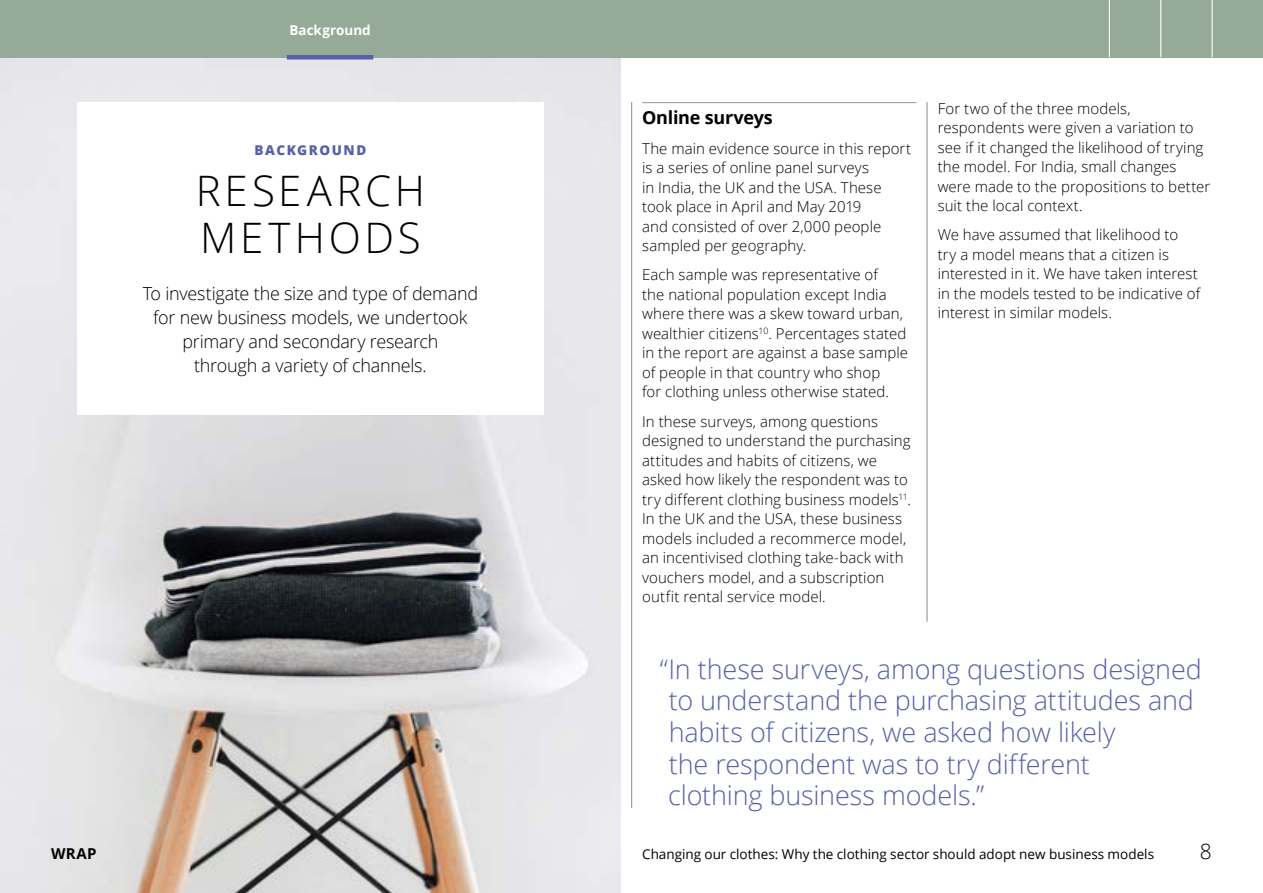
<style>
.page{position:relative;width:1263px;height:893px;background:#fff}
.page>*{position:absolute;margin:0;border:0;box-sizing:border-box;transform-origin:0 0}
.t1{font:300 42px/46.5px "Open Sans";letter-spacing:.09em;color:#000}
.t2{font:300 27px/31.5px "Open Sans";letter-spacing:-.005em;color:#5960a8}
.t3{font:300 21px "Open Sans";color:#000}
.t4{font:300 18px/24px "Open Sans";letter-spacing:-.015em;color:#000;text-align:center}
.t5{font:700 18px "Open Sans";letter-spacing:-.015em;color:#000}
.t6{font:300 15px/19.5px "Open Sans";letter-spacing:.005em;color:#000}
.t7{font:700 15px "Open Sans";color:#000}
.t8{font:13.5px "Open Sans";color:#000}
.t9{font:800 13.5px "Open Sans";letter-spacing:.115em;color:#5960a8}
.t10{font:700 13.5px "Open Sans";color:#fff}
</style>
<div class="page">
<img style="left:0;top:57px;width:621px;height:836px">
<hr style="left:642px;top:102px;width:274px;height:1px;background:#96aa99">
<div style="left:77px;top:102px;width:467px;height:313px;background:#fff"></div>
<hr style="left:927px;top:102px;width:1px;height:520px;background:#848b8c">
<hr style="left:631px;top:102px;width:1px;height:706px;background:#848b8c">
<div style="left:0;top:0;width:1263px;height:57px;background:#96aa99"></div>
<hr style="left:1160px;top:0;width:1px;height:57px;background:#fff">
<hr style="left:1211px;top:0;width:2px;height:57px;background:#fff">
<hr style="left:1109px;top:0;width:1px;height:57px;background:#fff">
<div style="left:287px;top:55px;width:86px;height:5px;background:#5960a8"></div>
<p class="t10" style="left:289px;top:20px;width:83px">Background</p>
<p class="t9" style="left:255px;top:140px;width:113px">BACKGROUND</p>
<h1 class="t1" style="left:196px;top:167px;width:231px">RESEARCH<br>METHODS</h1>
<p class="t4" style="left:143px;top:281px;width:337px">To investigate the size and type of demand for new business models, we undertook primary and secondary research<br>through a variety of channels.</p>
<p class="t5" style="left:642px;top:105px;width:132px">Online surveys</p>
<p class="t6" style="left:642px;top:138px;width:271px">The main evidence source in this report is a series of online panel surveys<br>in India, the UK and the USA. These took place in April and May 2019<br>and consisted of over 2,000 people sampled per geography.</p>
<p class="t6" style="left:642px;top:265px;width:268px">Each sample was representative of<br>the national population except India where there was a skew toward urban, wealthier citizens<sup>10</sup>. Percentages stated in the report are against a base sample of people in that country who shop<br>for clothing unless otherwise stated.</p>
<p class="t6" style="left:642px;top:411px;width:270px">In these surveys, among questions designed to understand the purchasing attitudes and habits of citizens, we asked how likely the respondent was to try different clothing business models<sup>11</sup>.<br>In the UK and the USA, these business models included a recommerce model, an incentivised clothing take-back with vouchers model, and a subscription outfit rental service model.</p>
<p class="t6" style="left:938px;top:98px;width:274px">For two of the three models, respondents were given a variation to see if it changed the likelihood of trying the model. For India, small changes were made to the propositions to better suit the local context.</p>
<p class="t6" style="left:938px;top:225px;width:264px">We have assumed that likelihood to try a model means that a citizen is interested in it. We have taken interest in the models tested to be indicative of interest in similar models.</p>
<h2 class="t2" style="left:668px;top:653px;width:535px;text-indent:-8px">“In these surveys, among questions designed to understand the purchasing attitudes and habits of citizens, we asked how likely<br>the respondent was to try different<br>clothing business models.”</h2>
<p class="t7" style="left:51px;top:843px;width:47px">WRAP</p>
<p class="t8" style="left:642px;top:845px;width:513px">Changing our clothes: Why the clothing sector should adopt new business models</p>
<h3 class="t3" style="left:1200px;top:837px;width:13px">8</h3>
</div>
